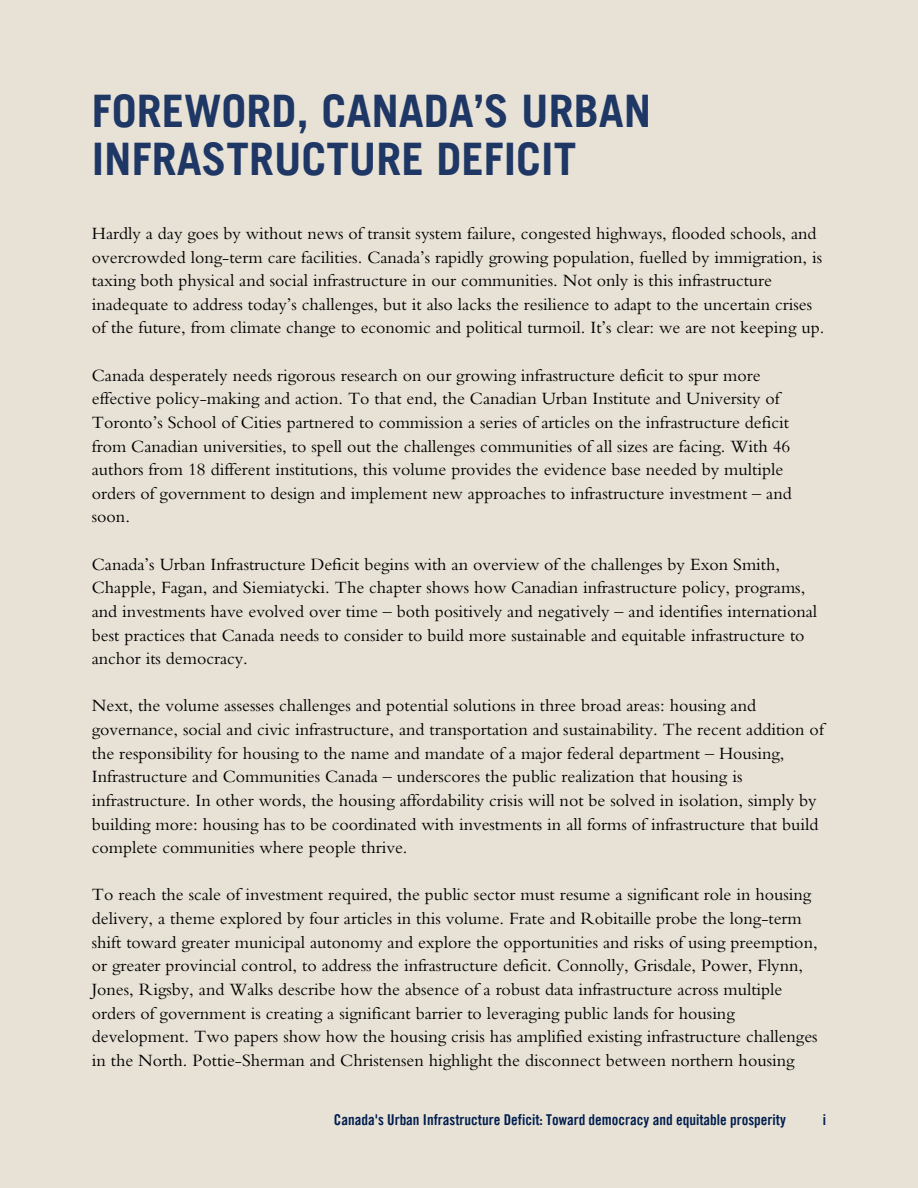
<style>
.page{position:relative;width:918px;height:1188px;background:#e8e2d6}
.page>*{position:absolute;margin:0;border:0;box-sizing:border-box;transform-origin:0 0}
.t1{font:700 45px/48.3px "Trade Gothic LT Pro";color:#1e3765}
.t2{font:18px/23.7px "Bembo Std";color:#000}
.t3{font:15px "Trade Gothic LT Pro Bd Cn 20";color:#001d4e}
</style>
<div class="page">
<h1 class="t1" style="left:92px;top:93px;width:561px">FOREWORD, CANADA’S URBAN<br>INFRASTRUCTURE DEFICIT</h1>
<h2 class="t2" style="left:92px;top:224px;width:734px">Hardly a day goes by without news of transit system failure, congested highways, flooded schools, and overcrowded long-term care facilities. Canada’s rapidly growing population, fuelled by immigration, is taxing both physical and social infrastructure in our communities. Not only is this infrastructure inadequate to address today’s challenges, but it also lacks the resilience to adapt to the uncertain crises of the future, from climate change to economic and political turmoil. It’s clear: we are not keeping up.</h2>
<h2 class="t2" style="left:92px;top:366px;width:701px">Canada desperately needs rigorous research on our growing infrastructure deficit to spur more effective policy-making and action. To that end, the Canadian Urban Institute and University of Toronto’s School of Cities partnered to commission a series of articles on the infrastructure deficit from Canadian universities, to spell out the challenges communities of all sizes are facing. With 46 authors from 18 different institutions, this volume provides the evidence base needed by multiple orders of government to design and implement new approaches to infrastructure investment – and soon.</h2>
<h2 class="t2" style="left:92px;top:555px;width:727px">Canada’s Urban Infrastructure Deficit begins with an overview of the challenges by Exon Smith, Chapple, Fagan, and Siemiatycki. The chapter shows how Canadian infrastructure policy, programs, and investments have evolved over time – both positively and negatively – and identifies international best practices that Canada needs to consider to build more sustainable and equitable infrastructure to anchor its democracy.</h2>
<h2 class="t2" style="left:92px;top:697px;width:734px">Next, the volume assesses challenges and potential solutions in three broad areas: housing and governance, social and civic infrastructure, and transportation and sustainability. The recent addition of the responsibility for housing to the name and mandate of a major federal department – Housing, Infrastructure and Communities Canada – underscores the public realization that housing is infrastructure. In other words, the housing affordability crisis will not be solved in isolation, simply by building more: housing has to be coordinated with investments in all forms of infrastructure that build complete communities where people thrive.</h2>
<h2 class="t2" style="left:92px;top:886px;width:727px">To reach the scale of investment required, the public sector must resume a significant role in housing delivery, a theme explored by four articles in this volume. Frate and Robitaille probe the long-term shift toward greater municipal autonomy and explore the opportunities and risks of using preemption, or greater provincial control, to address the infrastructure deficit. Connolly, Grisdale, Power, Flynn, Jones, Rigsby, and Walks describe how the absence of a robust data infrastructure across multiple orders of government is creating a significant barrier to leveraging public lands for housing development. Two papers show how the housing crisis has amplified existing infrastructure challenges in the North. Pottie-Sherman and Christensen highlight the disconnect between northern housing</h2>
<p class="t3" style="left:334px;top:1114px;width:454px">Canada's Urban Infrastructure Deficit: Toward democracy and equitable prosperity</p>
<p class="t3" style="left:823px;top:1114px;width:5px">i</p>
</div>
